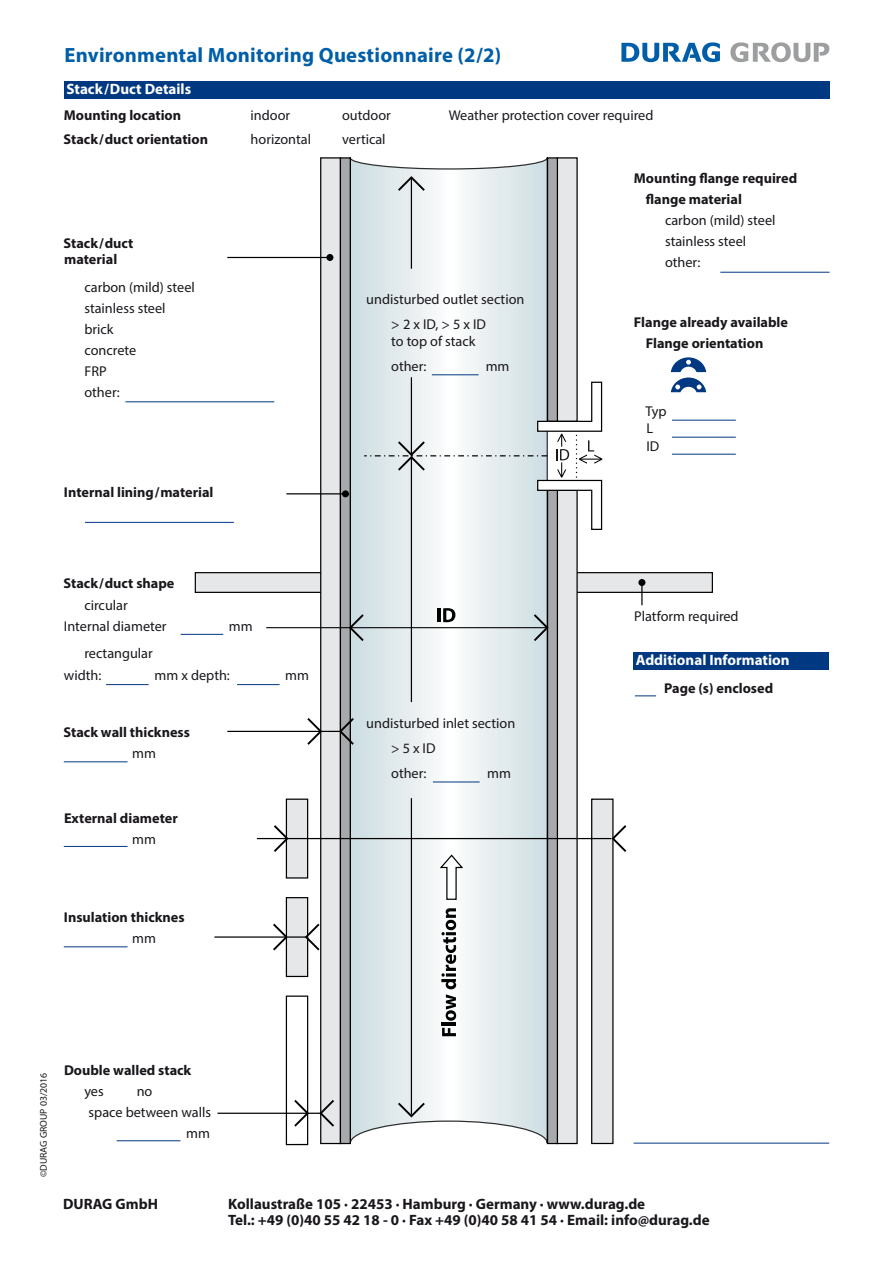
<style>
.page{position:relative;width:893px;height:1263px;background:#fff}
.page>*{position:absolute;margin:0;border:0;box-sizing:border-box;transform-origin:0 0}
.t1{font:700 20.7px "Myriad Pro";letter-spacing:.01em;color:#005ea8}
.t2{font:700 15px/16.5px "Myriad Pro";color:#1a171c}
.t3{font:700 15px "Myriad Pro";color:#fff}
.t4{font:14.25px/21px "Myriad Pro";color:#1a171c}
.t5{font:700 14.25px/21px "Myriad Pro";color:#1a171c}
.t6{font:9.75px "Myriad Pro";color:#1a171c}
</style>
<div class="page">
<div style="left:195px;top:573px;width:517px;height:19px;background:#e6e7e8"></div>
<div style="left:195px;top:572px;width:518px;height:21px;border:1px solid #000"></div>
<svg style="left:351px;top:157px;width:196px;height:455px"></svg>
<hr style="left:411px;top:458px;width:1px;height:244px;background:#000">
<div style="left:321px;top:158px;width:19px;height:985px;background:#e6e7e8"></div>
<div style="left:320px;top:157px;width:21px;height:987px;border:1px solid #000"></div>
<div style="left:340px;top:158px;width:10px;height:985px;background:#a7a9ac"></div>
<div style="left:340px;top:157px;width:11px;height:987px;border:1px solid #000"></div>
<div style="left:557px;top:490px;width:20px;height:653px;background:#e6e7e8"></div>
<div style="left:557px;top:158px;width:20px;height:263px;background:#e6e7e8"></div>
<div style="left:548px;top:490px;width:9px;height:653px;background:#a7a9ac"></div>
<div style="left:547px;top:490px;width:11px;height:654px;border:1px solid #000"></div>
<div style="left:548px;top:158px;width:9px;height:263px;background:#a7a9ac"></div>
<div style="left:547px;top:157px;width:11px;height:265px;border:1px solid #000"></div>
<svg style="left:226px;top:256px;width:377px;height:275px"></svg>
<div style="left:326px;top:254px;width:7px;height:7px;background:#000;border-radius:50%"></div>
<hr style="left:286px;top:493px;width:59px;height:1px;background:#000">
<div style="left:342px;top:490px;width:7px;height:7px;background:#000;border-radius:50%"></div>
<hr style="left:266px;top:627px;width:282px;height:1px;background:#000">
<svg style="left:271px;top:612px;width:278px;height:186px"></svg>
<hr style="left:227px;top:731px;width:114px;height:1px;background:#000">
<svg style="left:305px;top:716px;width:51px;height:31px"></svg>
<div style="left:638px;top:579px;width:7px;height:7px;background:#000;border-radius:3px"></div>
<svg style="left:256px;top:798px;width:358px;height:347px"></svg>
<div style="left:286px;top:995px;width:22px;height:150px;border:1px solid #000"></div>
<svg style="left:214px;top:896px;width:78px;height:233px"></svg>
<svg style="left:292px;top:823px;width:335px;height:306px"></svg>
<svg style="left:364px;top:175px;width:239px;height:354px"></svg>
<svg style="left:438px;top:853px;width:26px;height:47px"></svg>
<hr style="left:437px;top:608px;width:3px;height:14px;background:#000">
<svg style="left:443px;top:608px;width:12px;height:14px"></svg>
<svg style="left:442px;top:1028px;width:14px;height:8px"></svg>
<hr style="left:441px;top:1023px;width:15px;height:3px;background:#000">
<svg style="left:441px;top:908px;width:15px;height:113px"></svg>
<svg style="left:621px;top:42px;width:99px;height:20px"></svg>
<svg style="left:730px;top:42px;width:99px;height:20px"></svg>
<div style="left:64px;top:81px;width:766px;height:17px;background:#003882"></div>
<div style="left:634px;top:652px;width:195px;height:18px;background:#003882"></div>
<hr style="left:433px;top:782px;width:47px;height:1px;background:#003882">
<svg style="left:671px;top:357px;width:35px;height:35px"></svg>
<hr style="left:106px;top:684px;width:43px;height:1px;background:#003882">
<hr style="left:237px;top:684px;width:43px;height:1px;background:#003882">
<hr style="left:125px;top:401px;width:149px;height:1px;background:#003882">
<hr style="left:85px;top:522px;width:149px;height:1px;background:#003882">
<hr style="left:181px;top:634px;width:42px;height:1px;background:#003882">
<hr style="left:64px;top:761px;width:64px;height:1px;background:#003882">
<hr style="left:634px;top:1143px;width:195px;height:1px;background:#003882">
<hr style="left:64px;top:846px;width:64px;height:1px;background:#003882">
<hr style="left:64px;top:946px;width:64px;height:1px;background:#003882">
<hr style="left:117px;top:1140px;width:63px;height:1px;background:#003882">
<hr style="left:432px;top:374px;width:47px;height:1px;background:#003882">
<hr style="left:720px;top:272px;width:110px;height:1px;background:#003882">
<hr style="left:672px;top:454px;width:64px;height:1px;background:#003882">
<hr style="left:672px;top:437px;width:64px;height:1px;background:#003882">
<hr style="left:672px;top:420px;width:64px;height:1px;background:#003882">
<svg style="left:635px;top:695px;width:21px;height:1px"></svg>
<h1 class="t1" style="left:65px;top:42px;width:438px">Environmental Monitoring Questionnaire (2/2)</h1>
<p class="t3" style="left:67px;top:79px;width:126px">Stack/Duct Details</p>
<p class="t5" style="left:64px;top:104px;width:119px">Mounting location</p>
<p class="t4" style="left:251px;top:104px;width:41px">indoor</p>
<p class="t4" style="left:342px;top:104px;width:50px">outdoor</p>
<p class="t4" style="left:449px;top:104px;width:206px">Weather protection cover required</p>
<p class="t5" style="left:64px;top:128px;width:146px">Stack/duct orientation</p>
<p class="t4" style="left:251px;top:128px;width:62px">horizontal</p>
<p class="t4" style="left:342px;top:128px;width:45px">vertical</p>
<p class="t5" style="left:64px;top:235px;width:71px;line-height:15.8px">Stack/duct material</p>
<p class="t4" style="left:84px;top:276px;width:112px">carbon (mild) steel stainless steel brick<br>concrete<br>FRP<br>other:</p>
<p class="t5" style="left:64px;top:482px;width:151px">Internal lining/material</p>
<p class="t5" style="left:64px;top:572px;width:112px">Stack/duct shape</p>
<p class="t4" style="left:64px;top:594px;width:104px;line-height:21.8px;text-indent:21px">circular<br>Internal diameter</p>
<p class="t4" style="left:229px;top:616px;width:25px">mm</p>
<p class="t4" style="left:64px;top:643px;width:90px;line-height:21.8px;text-indent:21px">rectangular width:</p>
<p class="t4" style="left:155px;top:665px;width:77px">mm x depth:</p>
<p class="t4" style="left:285px;top:665px;width:25px">mm</p>
<p class="t5" style="left:64px;top:721px;width:128px">Stack wall thickness</p>
<p class="t4" style="left:132px;top:742px;width:25px">mm</p>
<p class="t5" style="left:64px;top:807px;width:115px">External diameter</p>
<p class="t4" style="left:132px;top:828px;width:25px">mm</p>
<p class="t5" style="left:64px;top:906px;width:122px">Insulation thicknes</p>
<p class="t4" style="left:132px;top:927px;width:25px">mm</p>
<p class="t4" style="left:391px;top:287px;width:135px;line-height:24.8px;text-indent:-25px">undisturbed outlet section &gt; 2 x ID, &gt; 5 x ID</p>
<p class="t4" style="left:391px;top:329px;width:86px;line-height:24.8px">to top of stack other:</p>
<p class="t4" style="left:486px;top:355px;width:25px">mm</p>
<p class="t4" style="left:391px;top:711px;width:126px;line-height:24.8px;text-indent:-25px">undisturbed inlet section &gt; 5 x ID<br>other:</p>
<p class="t4" style="left:487px;top:762px;width:25px">mm</p>
<p class="t5" style="left:646px;top:167px;width:153px;text-indent:-12px">Mounting flange required flange material</p>
<p class="t4" style="left:665px;top:210px;width:112px">carbon (mild) steel stainless steel other:</p>
<p class="t5" style="left:646px;top:312px;width:144px;text-indent:-12px">Flange already available<br>Flange orientation</p>
<p class="t4" style="left:645px;top:402px;width:23px;line-height:17.5px">Typ<br>L<br>ID</p>
<p class="t4" style="left:634px;top:605px;width:106px">Platform required</p>
<p class="t3" style="left:636px;top:651px;width:155px">Additional Information</p>
<p class="t5" style="left:664px;top:677px;width:110px">Page (s) enclosed</p>
<p class="t6" style="left:38px;top:1177px;width:106px;rotate:-90deg">©DURAG GROUP 03/2016</p>
<p class="t5" style="left:64px;top:1059px;width:129px">Double walled stack</p>
<p class="t4" style="left:84px;top:1080px;width:21px">yes</p>
<p class="t4" style="left:137px;top:1080px;width:17px">no</p>
<p class="t4" style="left:89px;top:1101px;width:124px">space between walls</p>
<p class="t4" style="left:186px;top:1122px;width:25px">mm</p>
<p class="t2" style="left:63px;top:1195px;width:96px">DURAG GmbH</p>
<p class="t2" style="left:228px;top:1195px;width:483px">Kollaustraße 105 · 22453 · Hamburg · Germany · www.durag.de<br>Tel.: +49 (0)40 55 42 18 - 0 · Fax +49 (0)40 58 41 54 · Email: info@durag.de</p>
</div>
